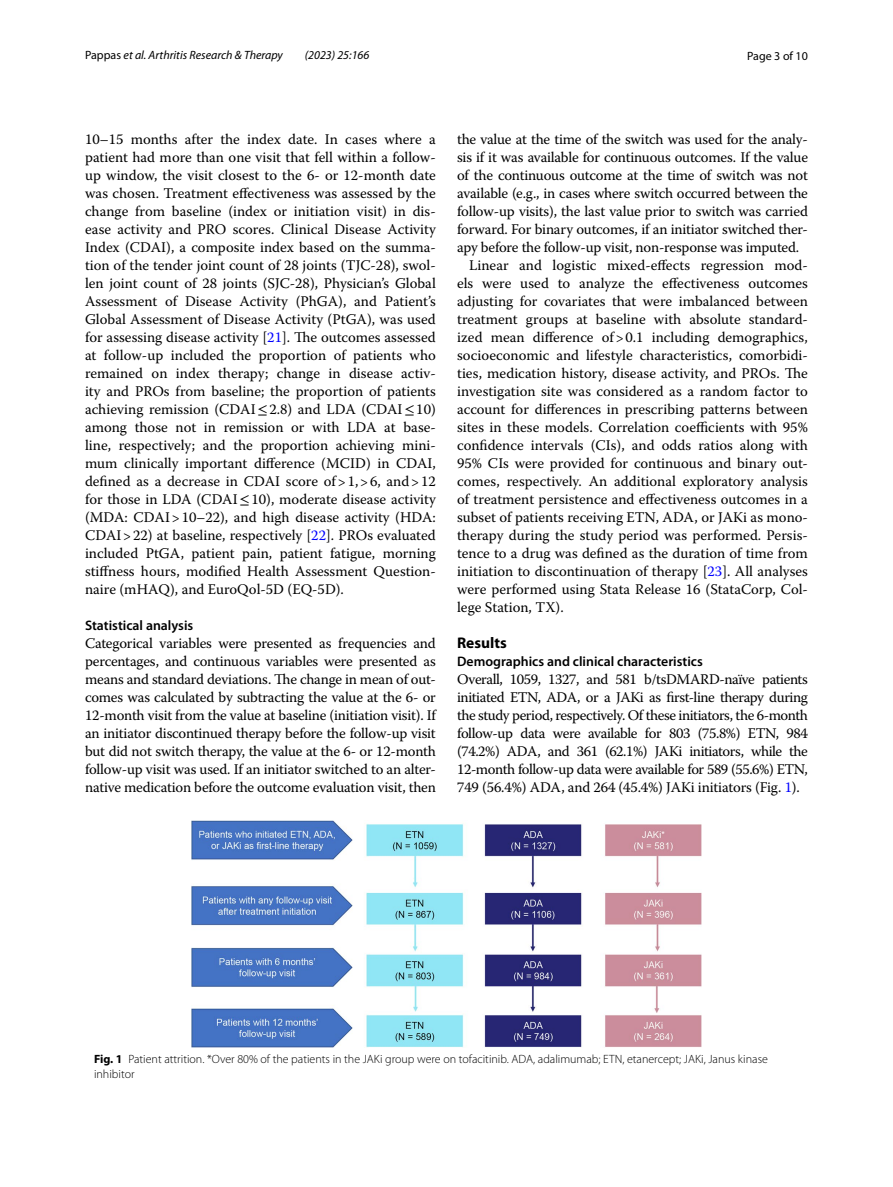
<style>
.page{position:relative;width:893px;height:1187px;background:#fff}
.page>*{position:absolute;margin:0;border:0;box-sizing:border-box;transform-origin:0 0}
.t1{font:700 15.45px "Myriad Pro";color:#000}
.t2{font:14.7px/18px "Warnock Pro";color:#000;text-align:justify}
.t3{font:600 13.8px "Myriad Pro";color:#000}
.t4{font:300 12px/15px "Myriad Pro";color:#000}
.t5{font:italic 12px "Myriad Pro";color:#000}
.t6{font:12px "Myriad Pro";color:#000}
.s1{font-style:normal}
.s2{color:#00f}
.s3{font-family:"STIX"}
.s4{font-weight:700}
</style>
<div class="page">
<img style="left:191px;top:820px;width:511px;height:227px">
<p class="t5" style="left:85px;top:48px;width:199px"><span class="s1">Pappas</span> et al. Arthritis Research &amp; Therapy</p>
<p class="t5" style="left:305px;top:48px;width:66px">(2023) 25:166</p>
<p class="t6" style="left:747px;top:48px;width:62px">Page 3 of 10</p>
<p class="t2" style="left:85px;top:130px;width:352px">10–15 months after the index date. In cases where a patient had more than one visit that fell within a follow&shy;up window, the visit closest to the 6- or 12-month date was chosen. Treatment effectiveness was assessed by the change from baseline (index or initiation visit) in dis&shy;ease activity and PRO scores. Clinical Disease Activity Index (CDAI), a composite index based on the summa&shy;tion of the tender joint count of 28 joints (TJC-28), swol&shy;len joint count of 28 joints (SJC-28), Physician’s Global Assessment of Disease Activity (PhGA), and Patient’s Global Assessment of Disease Activity (PtGA), was used for assessing disease activity [<span class="s2">21</span>]. The outcomes assessed at follow-up included the proportion of patients who remained on index therapy; change in disease activ&shy;ity and PROs from baseline; the proportion of patients achieving remission (CDAI<span class="s3">≤</span>2.8) and LDA (CDAI<span class="s3">≤</span>10) among those not in remission or with LDA at base&shy;line, respectively; and the proportion achieving mini&shy;mum clinically important difference (MCID) in CDAI, defined as a decrease in CDAI score of&gt;1,&gt;6, and&gt;12 for those in LDA (CDAI<span class="s3">≤</span>10), moderate disease activity (MDA: CDAI&gt;10–22), and high disease activity (HDA:<br>CDAI&gt;22) at baseline, respectively [<span class="s2">22</span>]. PROs evaluated included PtGA, patient pain, patient fatigue, morning stiffness hours, modified Health Assessment Question&shy;naire (mHAQ), and EuroQol-5D (EQ-5D).</p>
<p class="t3" style="left:85px;top:616px;width:110px">Statistical analysis</p>
<p class="t2" style="left:85px;top:634px;width:352px">Categorical variables were presented as frequencies and percentages, and continuous variables were presented as means and standard deviations. The change in mean of out&shy;comes was calculated by subtracting the value at the 6- or 12-month visit from the value at baseline (initiation visit). If an initiator discontinued therapy before the follow-up visit but did not switch therapy, the value at the 6- or 12-month follow-up visit was used. If an initiator switched to an alter&shy;native medication before the outcome evaluation visit, then</p>
<p class="t2" style="left:457px;top:130px;width:352px">the value at the time of the switch was used for the analy-</p>
<p class="t2" style="left:457px;top:148px;width:352px">sis if it was available for continuous outcomes. If the value</p>
<p class="t2" style="left:457px;top:166px;width:352px">of the continuous outcome at the time of switch was not</p>
<p class="t2" style="left:457px;top:184px;width:352px">available (e.g., in cases where switch occurred between the</p>
<p class="t2" style="left:457px;top:202px;width:352px">follow-up visits), the last value prior to switch was carried</p>
<p class="t2" style="left:457px;top:220px;width:352px">forward. For binary outcomes, if an initiator switched ther-</p>
<p class="t2" style="left:457px;top:238px;width:344px">apy before the follow-up visit, non-response was imputed.</p>
<p class="t2" style="left:469px;top:256px;width:340px">Linear and logistic mixed-effects regression mod-</p>
<p class="t2" style="left:457px;top:274px;width:352px">els were used to analyze the effectiveness outcomes</p>
<p class="t2" style="left:457px;top:292px;width:352px">adjusting for covariates that were imbalanced between</p>
<p class="t2" style="left:457px;top:310px;width:352px">treatment groups at baseline with absolute standard-</p>
<p class="t2" style="left:457px;top:328px;width:352px">ized mean difference of&gt;0.1 including demographics,</p>
<p class="t2" style="left:457px;top:346px;width:352px">socioeconomic and lifestyle characteristics, comorbidi-</p>
<p class="t2" style="left:457px;top:364px;width:352px">ties, medication history, disease activity, and PROs. The</p>
<p class="t2" style="left:457px;top:382px;width:352px">investigation site was considered as a random factor to</p>
<p class="t2" style="left:457px;top:400px;width:352px">account for differences in prescribing patterns between</p>
<p class="t2" style="left:457px;top:418px;width:352px">sites in these models. Correlation coefficients with 95%</p>
<p class="t2" style="left:457px;top:436px;width:352px">confidence intervals (CIs), and odds ratios along with</p>
<p class="t2" style="left:457px;top:454px;width:352px">95% CIs were provided for continuous and binary out-</p>
<p class="t2" style="left:457px;top:472px;width:352px">comes, respectively. An additional exploratory analysis</p>
<p class="t2" style="left:457px;top:490px;width:352px">of treatment persistence and effectiveness outcomes in a</p>
<p class="t2" style="left:457px;top:508px;width:352px">subset of patients receiving ETN, ADA, or JAKi as mono-</p>
<p class="t2" style="left:457px;top:526px;width:352px">therapy during the study period was performed. Persis-</p>
<p class="t2" style="left:457px;top:544px;width:352px">tence to a drug was defined as the duration of time from</p>
<p class="t2" style="left:457px;top:562px;width:352px">initiation to discontinuation of therapy [<span class="s2">23</span>]. All analyses</p>
<p class="t2" style="left:457px;top:580px;width:352px">were performed using Stata Release 16 (StataCorp, Col-</p>
<p class="t2" style="left:457px;top:598px;width:108px">lege Station, TX).</p>
<p class="t1" style="left:457px;top:632px;width:51px">Results</p>
<p class="t3" style="left:457px;top:652px;width:247px">Demographics and clinical characteristics</p>
<p class="t2" style="left:457px;top:670px;width:352px">Overall, 1059, 1327, and 581 b/tsDMARD-naïve patients initiated ETN, ADA, or a JAKi as first-line therapy during the study period, respectively. Of these initiators, the 6-month follow-up data were available for 803 (75.8%) ETN, 984 (74.2%) ADA, and 361 (62.1%) JAKi initiators, while the 12-month follow-up data were available for 589 (55.6%) ETN, 749 (56.4%) ADA, and 264 (45.4%) JAKi initiators (Fig. <span class="s2">1</span>).</p>
<p class="t4" style="left:94px;top:1051px;width:675px"><span class="s4">Fig. 1</span> Patient attrition. *Over 80% of the patients in the JAKi group were on tofacitinib. ADA, adalimumab; ETN, etanercept; JAKi, Janus kinase inhibitor</p>
</div>
